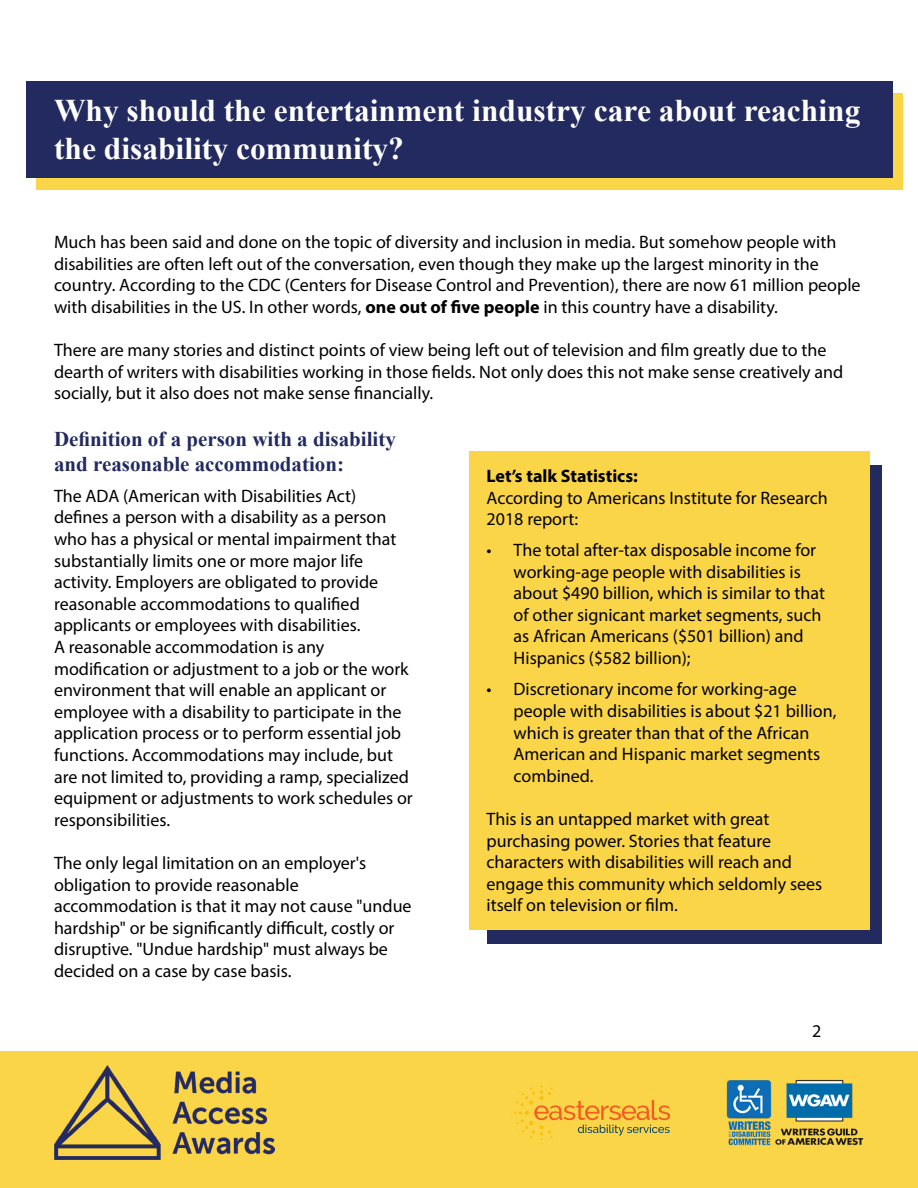
<style>
.page{position:relative;width:918px;height:1188px;background:#fff}
.page>*{position:absolute;margin:0;border:0;box-sizing:border-box;transform-origin:0 0}
.t1{font:700 31.5px/37.8px "Times New Roman";color:#fff}
.t2{font:700 21px/25.2px "Times New Roman";color:#222a5f}
.t3{font:18px/21.6px "Myriad Pro";color:#000}
.t4{font:700 18px "Myriad Pro";color:#000}
.s1{font-weight:700}
</style>
<div class="page">
<div style="left:487px;top:465px;width:395px;height:479px;background:#222a5f"></div>
<div style="left:469px;top:451px;width:400px;height:478px;background:#fbd548"></div>
<div style="left:36px;top:93px;width:866px;height:97px;background:#fbd548"></div>
<div style="left:26px;top:81px;width:866px;height:97px;background:#222a5f"></div>
<div style="left:0;top:1052px;width:918px;height:136px;background:#fbd548"></div>
<img style="left:54px;top:1066px;width:221px;height:94px">
<svg style="left:510px;top:1082px;width:160px;height:62px"></svg>
<img style="left:727px;top:1080px;width:137px;height:66px">
<h1 class="t1" style="left:54px;top:91px;width:808px">Why should the entertainment industry care about reaching the disability community?</h1>
<p class="t3" style="left:54px;top:231px;width:808px">Much has been said and done on the topic of diversity and inclusion in media. But somehow people with disabilities are often left out of the conversation, even though they make up the largest minority in the country. According to the CDC (Centers for Disease Control and Prevention), there are now 61 million people with disabilities in the US. In other words, <span class="s1">one out of five people</span> in this country have a disability.</p>
<p class="t3" style="left:54px;top:339px;width:791px">There are many stories and distinct points of view being left out of television and film greatly due to the dearth of writers with disabilities working in those fields. Not only does this not make sense creatively and socially, but it also does not make sense financially.</p>
<p class="t2" style="left:54px;top:426px;width:343px">Definition of a person with a disability and reasonable accommodation:</p>
<p class="t3" style="left:54px;top:485px;width:360px">The ADA (American with Disabilities Act) defines a person with a disability as a person who has a physical or mental impairment that substantially limits one or more major life activity. Employers are obligated to provide reasonable accommodations to qualified applicants or employees with disabilities.<br>A reasonable accommodation is any modification or adjustment to a job or the work environment that will enable an applicant or employee with a disability to participate in the application process or to perform essential job functions. Accommodations may include, but are not limited to, providing a ramp, specialized equipment or adjustments to work schedules or responsibilities.</p>
<p class="t3" style="left:54px;top:852px;width:359px">The only legal limitation on an employer's obligation to provide reasonable accommodation is that it may not cause "undue hardship" or be significantly difficult, costly or disruptive. "Undue hardship" must always be decided on a case by case basis.</p>
<p class="t4" style="left:487px;top:464px;width:153px">Let’s talk Statistics:</p>
<p class="t3" style="left:487px;top:487px;width:343px">According to Americans Institute for Research<br>2018 report:</p>
<p class="t3" style="left:514px;top:539px;width:313px;text-indent:-27px">• The total after-tax disposable income for working-age people with disabilities is about $490 billion, which is similar to that of other signicant market segments, such as African Americans ($501 billion) and Hispanics ($582 billion);</p>
<p class="t3" style="left:514px;top:678px;width:324px;text-indent:-27px">• Discretionary income for working-age people with disabilities is about $21 billion, which is greater than that of the African American and Hispanic market segments combined.</p>
<p class="t3" style="left:487px;top:808px;width:337px">This is an untapped market with great purchasing power. Stories that feature characters with disabilities will reach and engage this community which seldomly sees itself on television or film.</p>
<p class="t3" style="left:812px;top:1020px;width:11px">2</p>
</div>
